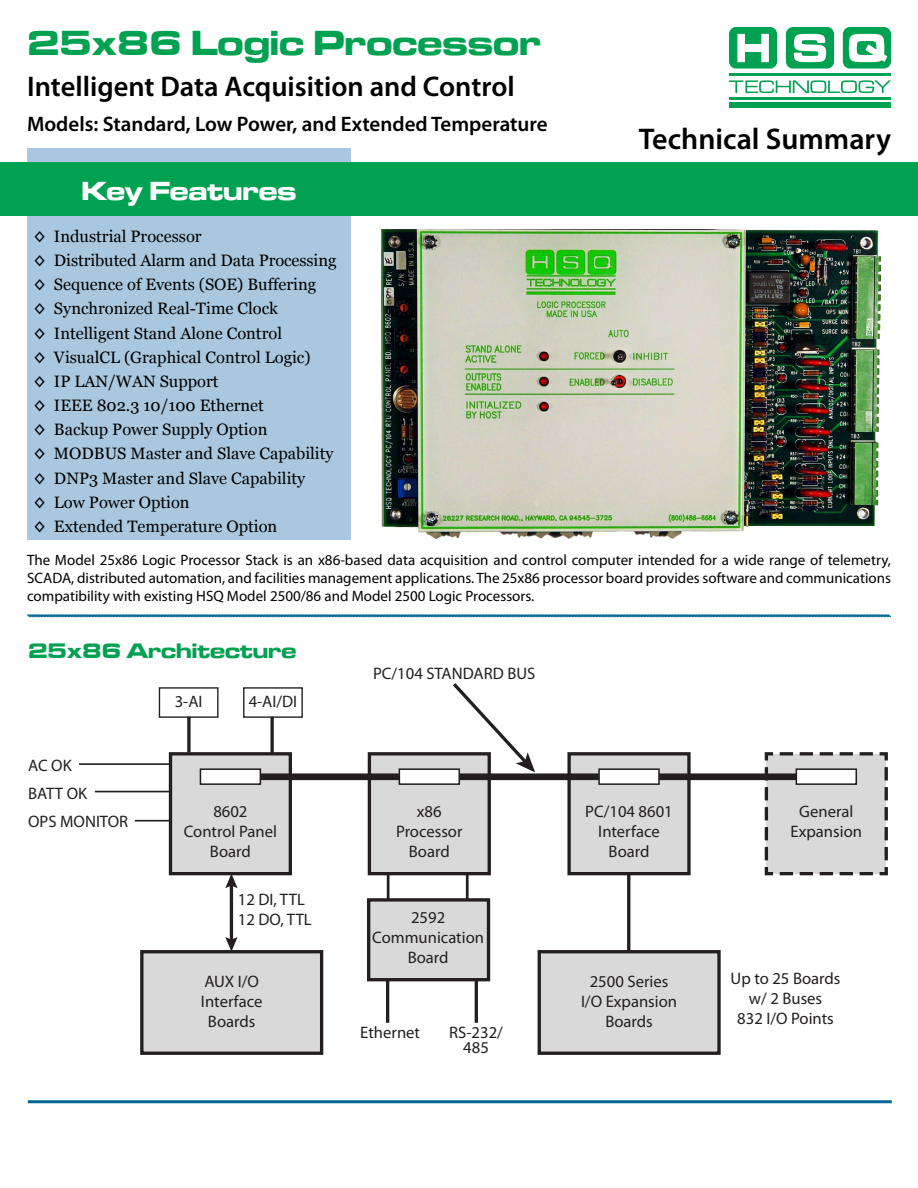
<style>
.page{position:relative;width:918px;height:1188px;background:#fff}
.page>*{position:absolute;margin:0;border:0;box-sizing:border-box;transform-origin:0 0}
.t1{font:36px "Microgramma D Bold Exte";color:#00a151}
.t2{font:600 30px "Myriad Pro";color:#000}
.t3{font:600 28.5px "Myriad Pro";color:#000}
.t4{font:27px "Microgramma D Bold Exte";color:#fff}
.t5{font:21.6px "Microgramma D Bold Exte";color:#00a151}
.t6{font:600 21px "Myriad Pro";color:#000}
.t7{font:16.65px/20px "Myriad Pro";color:#231f20;text-align:center}
.t8{font:16.5px/24.2px "Georgia";color:#000}
.t9{font:15px/18px "Myriad Pro";color:#000;text-align:justify}
.s1{font-weight:700}
</style>
<div class="page">
<div style="left:729px;top:103px;width:162px;height:5px;background:#00a151"></div>
<hr style="left:729px;top:73px;width:162px;height:3px;background:#00a151">
<hr style="left:729px;top:98px;width:162px;height:2px;background:#00a151">
<div style="left:729px;top:27px;width:48px;height:42px;background:#00a151;border-radius:7px"></div>
<svg style="left:737px;top:34px;width:32px;height:28px"></svg>
<div style="left:786px;top:27px;width:48px;height:42px;background:#00a151;border-radius:7px"></div>
<svg style="left:794px;top:34px;width:32px;height:28px"></svg>
<div style="left:843px;top:27px;width:48px;height:42px;background:#00a151;border-radius:7px"></div>
<svg style="left:849px;top:34px;width:38px;height:28px"></svg>
<svg style="left:729px;top:80px;width:162px;height:13px"></svg>
<div style="left:27px;top:148px;width:324px;height:392px;background:#a9c7de"></div>
<div style="left:0;top:162px;width:918px;height:54px;background:#00a151"></div>
<hr style="left:28px;top:1100px;width:864px;height:3px;background:#006594">
<img style="left:382px;top:230px;width:498px;height:308px">
<svg style="left:27px;top:614px;width:864px;height:4px;background:#62a0bc"></svg>
<hr style="left:79px;top:763px;width:97px;height:2px;background:#231f20">
<hr style="left:95px;top:791px;width:84px;height:1px;background:#231f20">
<hr style="left:135px;top:820px;width:48px;height:2px;background:#231f20">
<div style="left:142px;top:952px;width:180px;height:101px;background:#d9d9d9"></div>
<div style="left:140px;top:950px;width:183px;height:105px;border:3px solid #231f20"></div>
<div style="left:539px;top:952px;width:180px;height:101px;background:#d9d9d9"></div>
<div style="left:538px;top:950px;width:183px;height:105px;border:3px solid #231f20"></div>
<div style="left:369px;top:754px;width:120px;height:120px;background:#d9d9d9"></div>
<div style="left:368px;top:752px;width:123px;height:123px;border:3px solid #231f20"></div>
<svg style="left:763px;top:752px;width:125px;height:124px;background:#cdcccc"></svg>
<div style="left:170px;top:754px;width:120px;height:120px;background:#d9d9d9"></div>
<div style="left:169px;top:752px;width:123px;height:123px;border:3px solid #231f20"></div>
<div style="left:159px;top:687px;width:60px;height:31px;border:1px solid #231f20"></div>
<div style="left:243px;top:687px;width:60px;height:31px;border:1px solid #231f20"></div>
<div style="left:569px;top:754px;width:120px;height:120px;background:#d9d9d9"></div>
<div style="left:567px;top:752px;width:124px;height:123px;border:3px solid #231f20"></div>
<div style="left:236px;top:773px;width:605px;height:7px;background:#231f20"></div>
<div style="left:399px;top:769px;width:60px;height:15px;background:#fff"></div>
<div style="left:399px;top:768px;width:61px;height:17px;border:2px solid #231f20"></div>
<div style="left:796px;top:769px;width:60px;height:15px;background:#fff"></div>
<div style="left:796px;top:768px;width:61px;height:17px;border:2px solid #231f20"></div>
<div style="left:200px;top:769px;width:60px;height:15px;background:#fff"></div>
<div style="left:200px;top:768px;width:61px;height:17px;border:2px solid #231f20"></div>
<div style="left:599px;top:769px;width:60px;height:15px;background:#fff"></div>
<div style="left:598px;top:768px;width:62px;height:17px;border:2px solid #231f20"></div>
<svg style="left:449px;top:683px;width:86px;height:89px"></svg>
<svg style="left:187px;top:717px;width:4px;height:35px"></svg>
<svg style="left:270px;top:717px;width:4px;height:36px"></svg>
<hr style="left:230px;top:884px;width:3px;height:58px;background:#231f20">
<svg style="left:225px;top:874px;width:13px;height:14px"></svg>
<svg style="left:225px;top:937px;width:13px;height:15px"></svg>
<div style="left:369px;top:900px;width:120px;height:80px;background:#d9d9d9"></div>
<div style="left:367px;top:898px;width:123px;height:83px;border:3px solid #231f20"></div>
<hr style="left:387px;top:875px;width:2px;height:24px;background:#231f20">
<hr style="left:466px;top:875px;width:3px;height:24px;background:#231f20">
<hr style="left:627px;top:873px;width:3px;height:80px;background:#231f20">
<hr style="left:386px;top:979px;width:3px;height:44px;background:#231f20">
<hr style="left:475px;top:980px;width:3px;height:43px;background:#231f20">
<h1 class="t1" style="left:27px;top:19px;width:515px">25x86 Logic Processor</h1>
<h3 class="t3" style="left:27px;top:68px;width:489px">Intelligent Data Acquisition and Control</h3>
<p class="t6" style="left:27px;top:110px;width:522px">Models: Standard, Low Power, and Extended Temperature</p>
<h3 class="t4" style="left:82px;top:172px;width:216px">Key Features</h3>
<p class="t8" style="left:34px;top:225px;width:304px"><span class="s1">◊</span> Industrial Processor<br><span class="s1">◊</span> Distributed Alarm and Data Processing <span class="s1">◊</span> Sequence of Events (SOE) Buffering<br><span class="s1">◊</span> Synchronized Real-Time Clock<br><span class="s1">◊</span> Intelligent Stand Alone Control<br><span class="s1">◊</span> VisualCL (Graphical Control Logic)<br><span class="s1">◊</span> IP LAN/WAN Support<br><span class="s1">◊</span> IEEE 802.3 10/100 Ethernet<br><span class="s1">◊</span> Backup Power Supply Option<br><span class="s1">◊</span> MODBUS Master and Slave Capability <span class="s1">◊</span> DNP3 Master and Slave Capability<br><span class="s1">◊</span> Low Power Option<br><span class="s1">◊</span> Extended Temperature Option</p>
<h2 class="t2" style="left:639px;top:119px;width:254px">Technical Summary</h2>
<p class="t9" style="left:27px;top:550px;width:866px">The Model 25x86 Logic Processor Stack is an x86-based data acquisition and control computer intended for a wide range of telemetry, SCADA, distributed automation, and facilities management applications. The 25x86 processor board provides software and communications compatibility with existing HSQ Model 2500/86 and Model 2500 Logic Processors.</p>
<h3 class="t5" style="left:28px;top:636px;width:270px">25x86 Architecture</h3>
<p class="t7" style="left:28px;top:751px;width:102px;line-height:27.9px;text-align:left">AC OK<br>BATT OK<br>OPS MONITOR</p>
<p class="t7" style="left:175px;top:692px;width:29px">3-AI</p>
<p class="t7" style="left:249px;top:692px;width:50px">4-AI/DI</p>
<p class="t7" style="left:184px;top:801px;width:95px">8602<br>Control Panel<br>Board</p>
<p class="t7" style="left:238px;top:890px;width:75px;text-align:left">12 DI, TTL<br>12 DO, TTL</p>
<p class="t7" style="left:373px;top:663px;width:164px">PC/104 STANDARD BUS</p>
<p class="t7" style="left:396px;top:801px;width:68px">x86<br>Processor<br>Board</p>
<p class="t7" style="left:791px;top:801px;width:73px">General<br>Expansion</p>
<p class="t7" style="left:585px;top:801px;width:89px">PC/104 8601<br>Interface<br>Board</p>
<p class="t7" style="left:372px;top:908px;width:113px">2592<br>Communication<br>Board</p>
<p class="t7" style="left:201px;top:971px;width:63px">AUX I/O<br>Interface<br>Boards</p>
<p class="t7" style="left:581px;top:971px;width:98px">2500 Series<br>I/O Expansion<br>Boards</p>
<p class="t7" style="left:360px;top:1022px;width:61px">Ethernet</p>
<p class="t7" style="left:449px;top:1025px;width:55px;line-height:15.3px">RS-232/<br>485</p>
<p class="t7" style="left:731px;top:968px;width:111px">Up to 25 Boards w/ 2 Buses<br>832 I/O Points</p>
</div>
